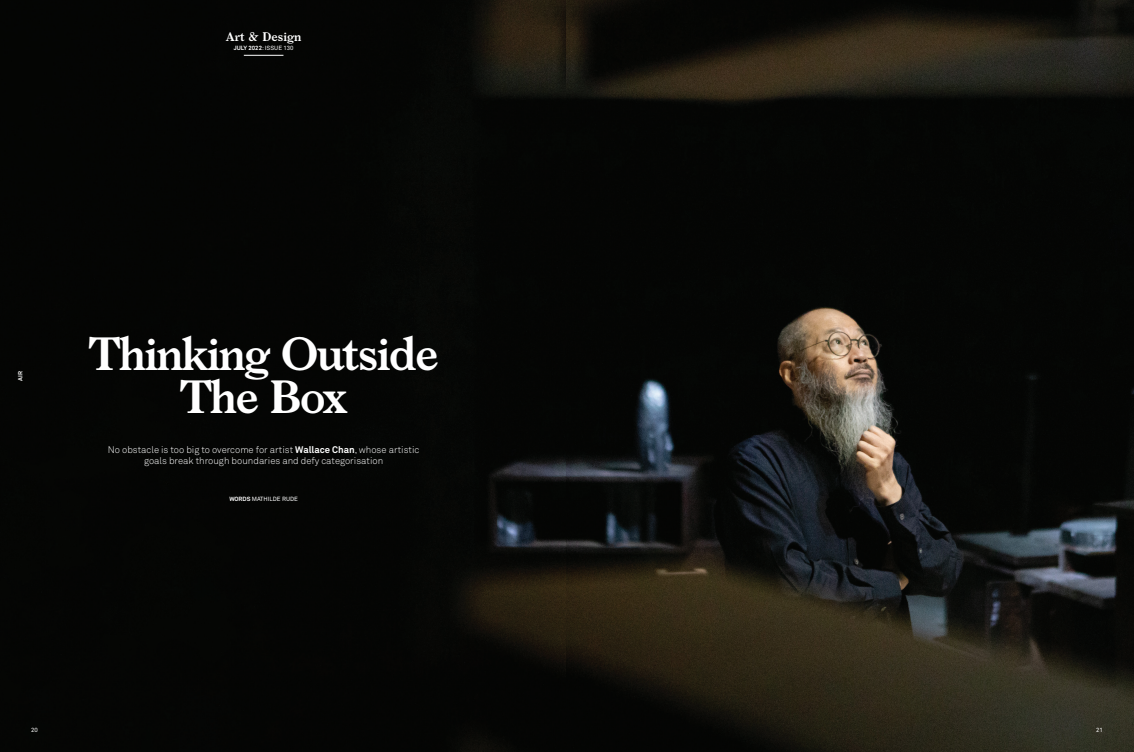
<style>
.page{position:relative;width:1134px;height:752px;background:#fff}
.page>*{position:absolute;margin:0;border:0;box-sizing:border-box;transform-origin:0 0}
.Standard_Header__52{font:600 44.7px/42.8px "Larish Neue";letter-spacing:-.04em;color:#fff;text-align:center}
.t1{font:600 12px "Larish Neue";color:#fff}
.Standfirst{font:9.5px/10.6px "Akkurat Light Pro";color:#fff;text-align:center}
.Credit{font:6px "Akkurat Pro";color:#fff}
.t2{font:700 6px "Akkurat Pro";color:#fff}
.s1{font-weight:700}
.s2{font-family:"Akkurat Pro";font-weight:700}
</style>
<div class="page">
<div style="left:0;top:0;width:567px;height:751px;background:#040504"></div>
<svg style="left:567px;top:0;width:567px;height:751px;fill:#050705"></svg>
<hr style="left:244px;top:55px;width:39px;height:1px;background:#fff">
<p class="t1" style="left:226px;top:27px;width:77px">Art &amp; Design</p>
<p class="Credit" style="left:234px;top:45px;width:61px"><span class="s1">JULY 2022</span>: ISSUE 130</p>
<p class="t2" style="left:17px;top:380px;width:11px;rotate:-90deg">AIR</p>
<p class="Standard_Header__52" style="left:89px;top:328px;width:352px">Thinking Outside<br>The Box</p>
<p class="Standfirst" style="left:108px;top:444px;width:313px">No obstacle is too big to overcome for artist <span class="s2">Wallace Chan</span>, whose artistic goals break through boundaries and defy categorisation</p>
<p class="Credit" style="left:229px;top:495px;width:70px"><span class="s1">WORDS</span> MATHILDE RUDE</p>
<p class="Credit" style="left:31px;top:726px;width:8px">20</p>
<p class="Credit" style="left:1096px;top:726px;width:8px">21</p>
</div>
